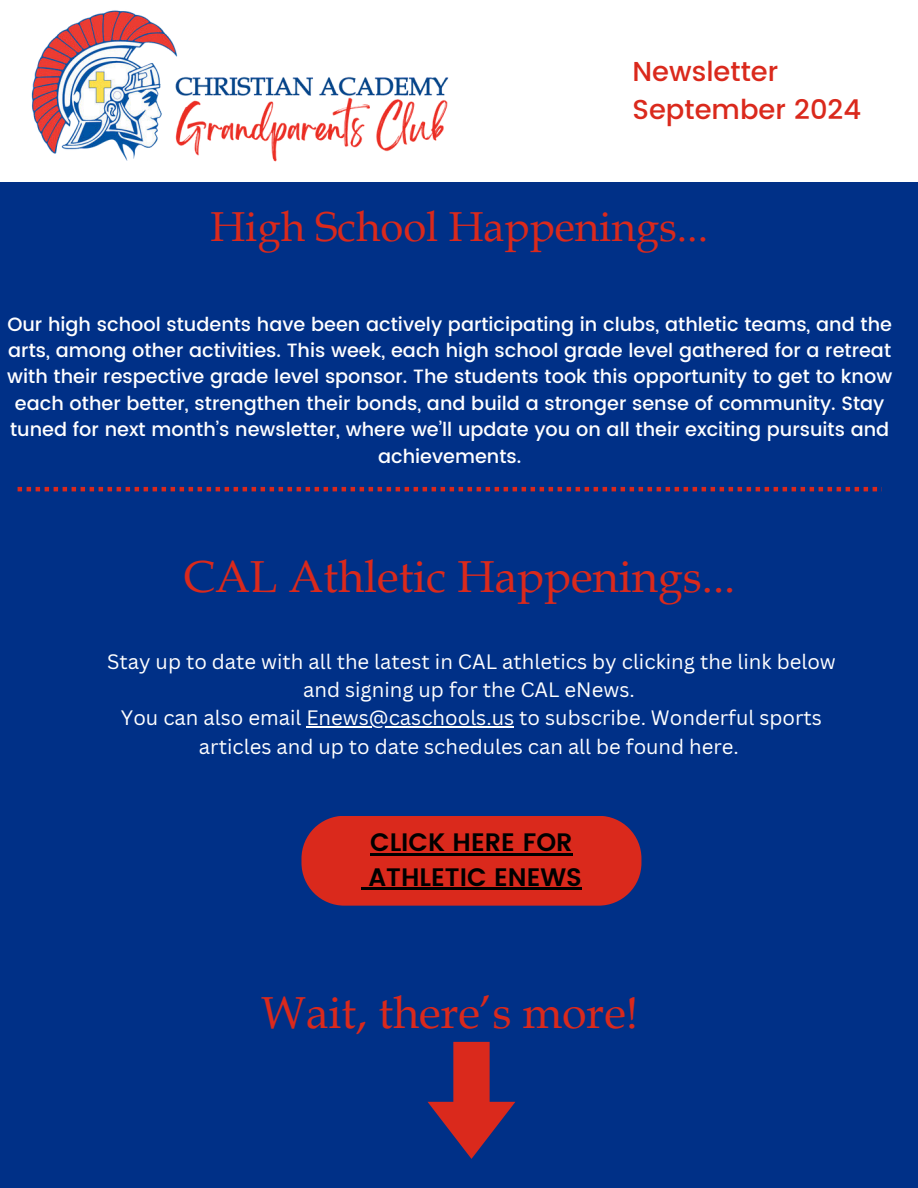
<style>
.page{position:relative;width:918px;height:1188px;background:#003087}
.page>*{position:absolute;margin:0;border:0;box-sizing:border-box;transform-origin:0 0}
.t1{font:44.85px "Book Antiqua";color:#da291c}
.t2{font:41.85px "Book Antiqua";color:#da291c}
.t3{font:500 27.3px/38.2px "Poppins";color:#da291c}
.t4{font:600 25.2px/34.8px "Poppins";color:#000}
.t5{font:20.25px/28.3px "Canva Sans";color:#fff;text-align:center}
.t6{font:500 19.2px/26.4px "Poppins";color:#fff;text-align:center}
</style>
<div class="page">
<div style="left:0;top:0;width:918px;height:182px;background:#fff"></div>
<img style="left:31px;top:10px;width:418px;height:152px">
<svg style="left:18px;top:487px;width:864px;height:4px"></svg>
<svg style="left:301px;top:816px;width:340px;height:90px;background:#c72821"></svg>
<hr style="left:369px;top:888px;width:125px;height:2px;background:#000">
<hr style="left:494px;top:888px;width:88px;height:2px;background:#000">
<svg style="left:428px;top:1042px;width:87px;height:117px"></svg>
<svg style="left:306px;top:727px;width:13px;height:1px"></svg>
<hr style="left:319px;top:727px;width:195px;height:1px;background:#fff">
<h3 class="t3" style="left:633px;top:53px;width:230px">Newsletter<br>September 2024</h3>
<h2 class="t2" style="left:210px;top:197px;width:499px">High School Happenings...</h2>
<p class="t6" style="left:7px;top:311px;width:886px">Our high school students have been actively participating in clubs, athletic teams, and the arts, among other activities. This week, each high school grade level gathered for a retreat with their respective grade level sponsor. The students took this opportunity to get to know each other better, strengthen their bonds, and build a stronger sense of community. Stay tuned for next month’s newsletter, where we’ll update you on all their exciting pursuits and achievements.</p>
<h1 class="t1" style="left:183px;top:545px;width:554px">CAL Athletic Happenings...</h1>
<p class="t5" style="left:107px;top:647px;width:730px">Stay up to date with all the latest in CAL athletics by clicking the link below and signing up for the CAL eNews.<br>You can also email Enews@caschools.us to subscribe. Wonderful sports articles and up to date schedules can all be found here.</p>
<h3 class="t4" style="left:369px;top:825px;width:215px">CLICK HERE FOR<br>ATHLETIC ENEWS</h3>
<h1 class="t1" style="left:261px;top:982px;width:379px">Wait, there’s more!</h1>
</div>
